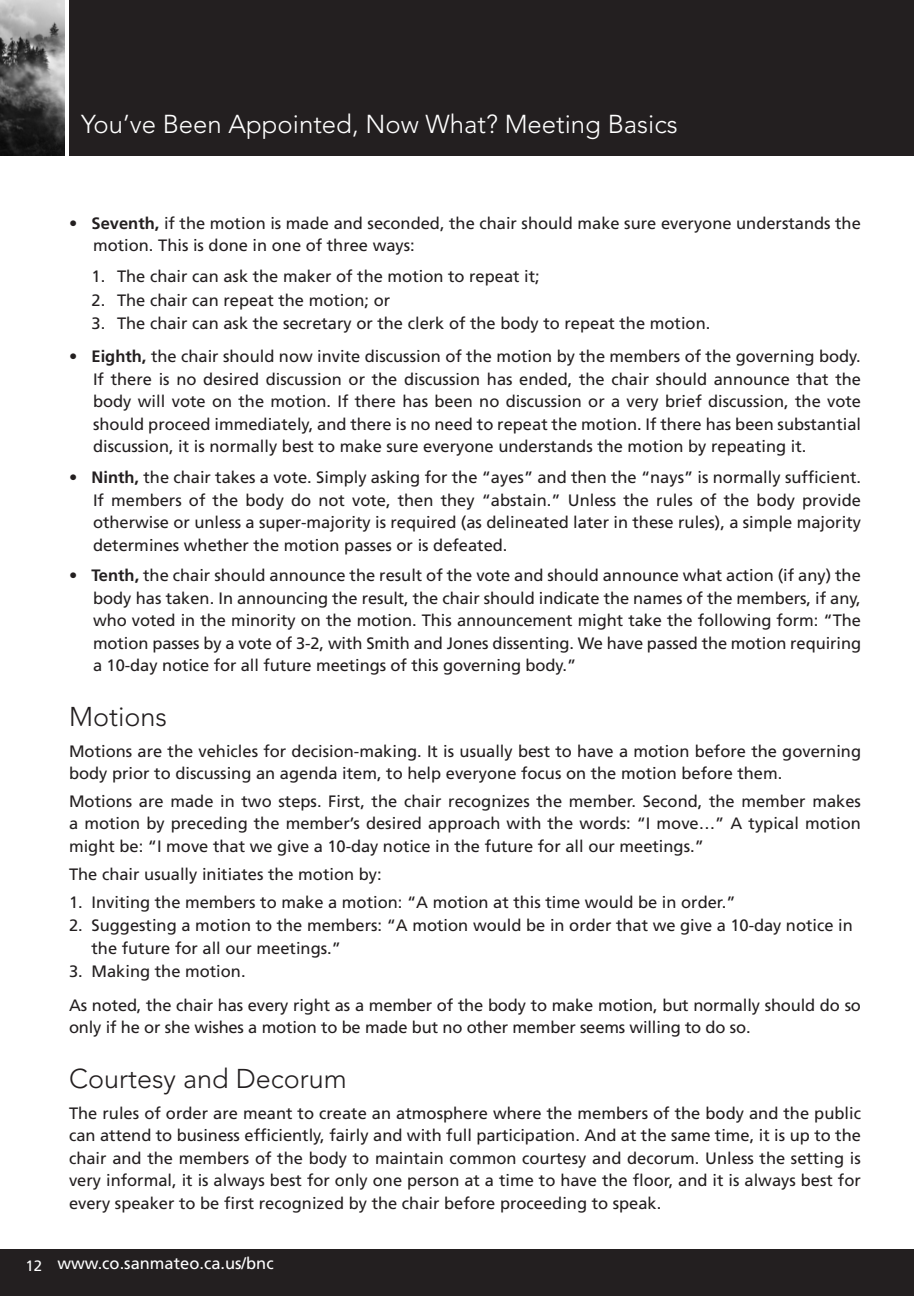
<style>
.page{position:relative;width:914px;height:1296px;background:#fff}
.page>*{position:absolute;margin:0;border:0;box-sizing:border-box;transform-origin:0 0}
.subhead2{font:300 27px "Avenir";color:#231f20}
.Subhead_1{font:300 25.8px "Avenir";color:#fff}
.Body{font:16.5px/22.5px "Frutiger";color:#231f20;text-align:justify}
.Bullets{font:16.5px/22.5px "Frutiger";color:#231f20}
.Bullet_Last{font:16.5px "Frutiger";color:#231f20}
.Body-2{font:16.5px "Frutiger";color:#fff}
.t1{font:15px "Frutiger";color:#fff}
.s1{font-weight:700}
</style>
<div class="page">
<div style="left:69px;top:0;width:845px;height:155px;background:#231f20"></div>
<div style="left:0;top:1249px;width:914px;height:47px;background:#231f20"></div>
<img style="left:0;top:0;width:65px;height:155px">
<p class="Subhead_1" style="left:81px;top:109px;width:598px">You’ve Been Appointed, Now What? Meeting Basics</p>
<p class="Body" style="left:93px;top:212px;width:769px;text-indent:-24px"><span class="s1">• Seventh,</span> if the motion is made and seconded, the chair should make sure everyone understands the motion. This is done in one of three ways:</p>
<p class="Bullets" style="left:92px;top:265px;width:450px">1. The chair can ask the maker of the motion to repeat it;</p>
<p class="Bullets" style="left:92px;top:288px;width:300px">2. The chair can repeat the motion; or</p>
<p class="Bullet_Last" style="left:92px;top:314px;width:620px">3. The chair can ask the secretary or the clerk of the body to repeat the motion.</p>
<p class="Body" style="left:93px;top:345px;width:770px;text-indent:-24px"><span class="s1">• Eighth,</span> the chair should now invite discussion of the motion by the members of the governing body.<br>If there is no desired discussion or the discussion has ended, the chair should announce that the body will vote on the motion. If there has been no discussion or a very brief discussion, the vote should proceed immediately, and there is no need to repeat the motion. If there has been substantial discussion, it is normally best to make sure everyone understands the motion by repeating it.</p>
<p class="Body" style="left:93px;top:466px;width:770px;text-indent:-24px"><span class="s1">• Ninth,</span> the chair takes a vote. Simply asking for the “ayes” and then the “nays” is normally sufficient.<br>If members of the body do not vote, then they “abstain.” Unless the rules of the body provide otherwise or unless a super-majority is required (as delineated later in these rules), a simple majority determines whether the motion passes or is defeated.</p>
<p class="Body" style="left:93px;top:564px;width:770px;text-indent:-24px"><span class="s1">• Tenth,</span> the chair should announce the result of the vote and should announce what action (if any) the body has taken. In announcing the result, the chair should indicate the names of the members, if any, who voted in the minority on the motion. This announcement might take the following form: “The motion passes by a vote of 3-2, with Smith and Jones dissenting. We have passed the motion requiring a 10-day notice for all future meetings of this governing body.”</p>
<p class="subhead2" style="left:69px;top:701px;width:100px">Motions</p>
<p class="Body" style="left:69px;top:739px;width:794px">Motions are the vehicles for decision-making. It is usually best to have a motion before the governing body prior to discussing an agenda item, to help everyone focus on the motion before them.</p>
<p class="Body" style="left:69px;top:790px;width:793px">Motions are made in two steps. First, the chair recognizes the member. Second, the member makes a motion by preceding the member’s desired approach with the words: “I move…” A typical motion might be: “I move that we give a 10-day notice in the future for all our meetings.”</p>
<p class="Body" style="left:69px;top:863px;width:314px">The chair usually initiates the motion by:</p>
<p class="Bullets" style="left:69px;top:891px;width:668px">1. Inviting the members to make a motion: “A motion at this time would be in order.”</p>
<p class="Bullets" style="left:92px;top:914px;width:763px;text-indent:-22px">2. Suggesting a motion to the members: “A motion would be in order that we give a 10-day notice in the future for all our meetings.”</p>
<p class="Bullet_Last" style="left:69px;top:962px;width:178px">3. Making the motion.</p>
<p class="Body" style="left:69px;top:994px;width:793px">As noted, the chair has every right as a member of the body to make motion, but normally should do so only if he or she wishes a motion to be made but no other member seems willing to do so.</p>
<p class="subhead2" style="left:69px;top:1063px;width:279px">Courtesy and Decorum</p>
<p class="Body" style="left:69px;top:1102px;width:793px">The rules of order are meant to create an atmosphere where the members of the body and the public can attend to business efficiently, fairly and with full participation. And at the same time, it is up to the chair and the members of the body to maintain common courtesy and decorum. Unless the setting is very informal, it is always best for only one person at a time to have the floor, and it is always best for every speaker to be first recognized by the chair before proceeding to speak.</p>
<p class="t1" style="left:26px;top:1257px;width:18px">12</p>
<p class="Body-2" style="left:57px;top:1254px;width:218px">www.co.sanmateo.ca.us/bnc</p>
</div>
